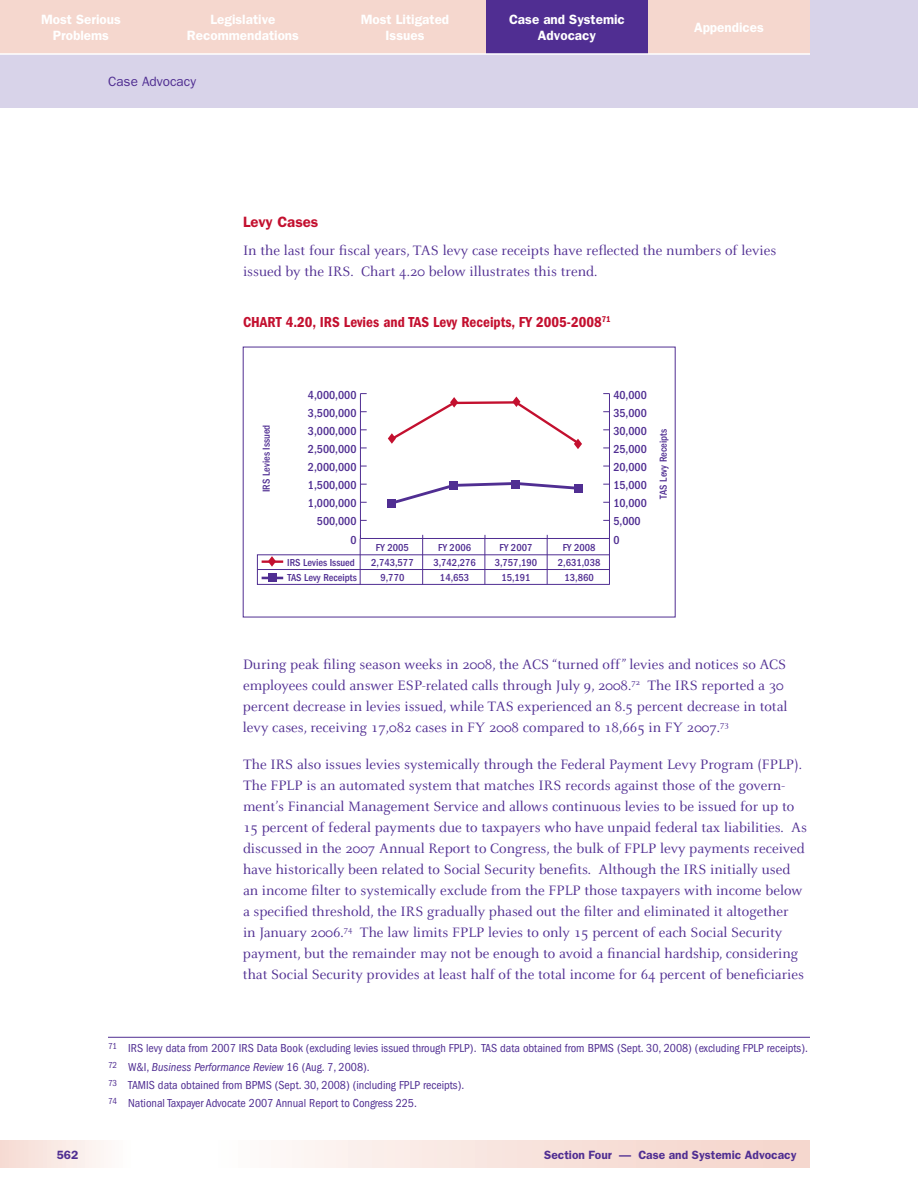
<style>
.page{position:relative;width:918px;height:1188px;background:#fff}
.page>*{position:absolute;margin:0;border:0;box-sizing:border-box;transform-origin:0 0}
.t1{font:15px/21px "Celeste";color:#502e92}
.t2{font:600 condensed 15px "Franklin Gothic";color:#c3102f}
.t3{font:600 15px "Franklin Gothic";color:#c3102f}
.t4{font:600 13.5px/16.5px "Franklin Gothic";color:#fff;text-align:center}
.t5{font:13.5px "Franklin Gothic";color:#502e92}
.t6{font:condensed 12px/18.3px "Franklin Gothic";color:#502e92}
.t7{font:500 condensed 12px "Franklin Gothic";color:#502e92}
.t8{font:600 12px "Franklin Gothic";color:#502e92}
.t9{font:500 condensed 10.5px/15px "Franklin Gothic";color:#502e92;text-align:center}
.s1{font-style:italic}
</style>
<div class="page">
<div style="left:0;top:0;width:918px;height:108px;background:#d8d3e9"></div>
<svg style="left:292px;top:1141px;width:518px;height:27px;background:#f7e3dc"></svg>
<div style="left:0;top:1141px;width:148px;height:27px;background:linear-gradient(to right,#f6dad2,#fff)"></div>
<div style="left:0;top:0;width:162px;height:54px;background:#f5d7ce"></div>
<div style="left:162px;top:0;width:162px;height:54px;background:#f5d7ce"></div>
<div style="left:324px;top:0;width:162px;height:54px;background:#f5d7ce"></div>
<div style="left:648px;top:0;width:162px;height:54px;background:#f5d7ce"></div>
<div style="left:486px;top:0;width:162px;height:54px;background:#502e92"></div>
<hr style="left:0;top:53px;width:810px;height:2px;background:#fff">
<hr style="left:108px;top:1037px;width:702px;height:1px;background:#502e92">
<hr style="left:360px;top:538px;width:249px;height:1px;background:#502e92">
<hr style="left:360px;top:394px;width:1px;height:144px;background:#502e92">
<hr style="left:609px;top:394px;width:1px;height:144px;background:#502e92">
<svg style="left:396px;top:480px;width:185px;height:24px"></svg>
<hr style="left:609px;top:538px;width:1px;height:47px;background:#502e92">
<hr style="left:360px;top:539px;width:1px;height:46px;background:#502e92">
<hr style="left:422px;top:539px;width:1px;height:45px;background:#502e92">
<hr style="left:485px;top:539px;width:1px;height:45px;background:#502e92">
<hr style="left:547px;top:539px;width:1px;height:45px;background:#502e92">
<svg style="left:257px;top:554px;width:353px;height:31px"></svg>
<svg style="left:388px;top:397px;width:194px;height:52px"></svg>
<hr style="left:262px;top:577px;width:21px;height:2px;background:#502e92">
<div style="left:268px;top:574px;width:8px;height:8px;background:#502e92"></div>
<div style="left:387px;top:499px;width:9px;height:8px;background:#502e92"></div>
<div style="left:450px;top:481px;width:8px;height:9px;background:#502e92"></div>
<div style="left:511px;top:480px;width:8px;height:9px;background:#502e92"></div>
<div style="left:574px;top:484px;width:8px;height:8px;background:#502e92"></div>
<p class="t4" style="left:41px;top:11px;width:81px">Most Serious<br>Problems</p>
<p class="t4" style="left:361px;top:11px;width:90px">Most Litigated<br>Issues</p>
<p class="t4" style="left:509px;top:11px;width:117px">Case and Systemic<br>Advocacy</p>
<p class="t4" style="left:694px;top:19px;width:71px">Appendices</p>
<p class="t4" style="left:187px;top:11px;width:114px">Legislative<br>Recommendations</p>
<p class="t5" style="left:108px;top:74px;width:90px">Case Advocacy</p>
<p class="t3" style="left:243px;top:213px;width:77px">Levy Cases</p>
<p class="t1" style="left:243px;top:240px;width:535px">In the last four fiscal years, TAS levy case receipts have reflected the numbers of levies issued by the IRS. Chart 4.20 below illustrates this trend.</p>
<p class="t2" style="left:243px;top:313px;width:369px">CHART 4.20, IRS Levies and TAS Levy Receipts, FY 2005-2008<sup>71</sup></p>
<p class="t9" style="left:259px;top:492px;width:69px;rotate:-90deg">IRS Levies Issued</p>
<p class="t7" style="left:308px;top:388px;width:50px">4,000,000</p>
<p class="t7" style="left:613px;top:388px;width:35px">40,000</p>
<p class="t7" style="left:308px;top:406px;width:50px">3,500,000</p>
<p class="t7" style="left:613px;top:406px;width:35px">35,000</p>
<p class="t7" style="left:308px;top:424px;width:50px">3,000,000</p>
<p class="t7" style="left:308px;top:442px;width:50px">2,500,000</p>
<p class="t7" style="left:308px;top:460px;width:50px">2,000,000</p>
<p class="t7" style="left:308px;top:478px;width:50px">1,500,000</p>
<p class="t7" style="left:308px;top:497px;width:50px">1,000,000</p>
<p class="t7" style="left:613px;top:424px;width:35px">30,000</p>
<p class="t7" style="left:613px;top:442px;width:35px">25,000</p>
<p class="t7" style="left:613px;top:460px;width:35px">20,000</p>
<p class="t7" style="left:613px;top:478px;width:35px">15,000</p>
<p class="t7" style="left:613px;top:497px;width:35px">10,000</p>
<p class="t9" style="left:656px;top:499px;width:71px;rotate:-90deg">TAS Levy Receipts</p>
<p class="t7" style="left:317px;top:515px;width:41px">500,000</p>
<p class="t7" style="left:613px;top:515px;width:29px">5,000</p>
<p class="t7" style="left:350px;top:533px;width:8px">0</p>
<p class="t9" style="left:287px;top:555px;width:69px">IRS Levies Issued</p>
<p class="t9" style="left:287px;top:570px;width:71px">TAS Levy Receipts</p>
<p class="t9" style="left:376px;top:540px;width:34px">FY 2005</p>
<p class="t9" style="left:438px;top:540px;width:34px">FY 2006</p>
<p class="t9" style="left:500px;top:540px;width:34px">FY 2007</p>
<p class="t9" style="left:563px;top:540px;width:34px">FY 2008</p>
<p class="t9" style="left:371px;top:555px;width:44px">2,743,577<br>9,770</p>
<p class="t9" style="left:433px;top:555px;width:44px">3,742,276<br>14,653</p>
<p class="t9" style="left:495px;top:555px;width:44px">3,757,190<br>15,191</p>
<p class="t9" style="left:558px;top:555px;width:44px">2,631,038<br>13,860</p>
<p class="t7" style="left:613px;top:533px;width:8px">0</p>
<p class="t1" style="left:243px;top:654px;width:546px">During peak filing season weeks in 2008, the ACS “turned off” levies and notices so ACS employees could answer ESP-related calls through July 9, 2008.<sup>72</sup> The IRS reported a 30 percent decrease in levies issued, while TAS experienced an 8.5 percent decrease in total levy cases, receiving 17,082 cases in FY 2008 compared to 18,665 in FY 2007.<sup>73</sup></p>
<p class="t1" style="left:243px;top:754px;width:566px">The IRS also issues levies systemically through the Federal Payment Levy Program (FPLP).<br>The FPLP is an automated system that matches IRS records against those of the govern&shy;ment’s Financial Management Service and allows continuous levies to be issued for up to 15 percent of federal payments due to taxpayers who have unpaid federal tax liabilities. As discussed in the 2007 Annual Report to Congress, the bulk of FPLP levy payments received have historically been related to Social Security benefits. Although the IRS initially used an income filter to systemically exclude from the FPLP those taxpayers with income below a specified threshold, the IRS gradually phased out the filter and eliminated it altogether<br>in January 2006.<sup>74</sup> The law limits FPLP levies to only 15 percent of each Social Security payment, but the remainder may not be enough to avoid a financial hardship, considering that Social Security provides at least half of the total income for 64 percent of beneficiaries</p>
<p class="t6" style="left:108px;top:1039px;width:701px"><sup>71</sup> IRS levy data from 2007 IRS Data Book (excluding levies issued through FPLP). TAS data obtained from BPMS (Sept. 30, 2008) (excluding FPLP receipts).<br><sup>72</sup> W&amp;I, <span class="s1">Business Performance Review</span> 16 (Aug. 7, 2008).<br><sup>73</sup> TAMIS data obtained from BPMS (Sept. 30, 2008) (including FPLP receipts).<br><sup>74</sup> National Taxpayer Advocate 2007 Annual Report to Congress 225.</p>
<p class="t8" style="left:57px;top:1148px;width:23px">562</p>
<p class="t8" style="left:544px;top:1148px;width:254px">Section Four — Case and Systemic Advocacy</p>
</div>
